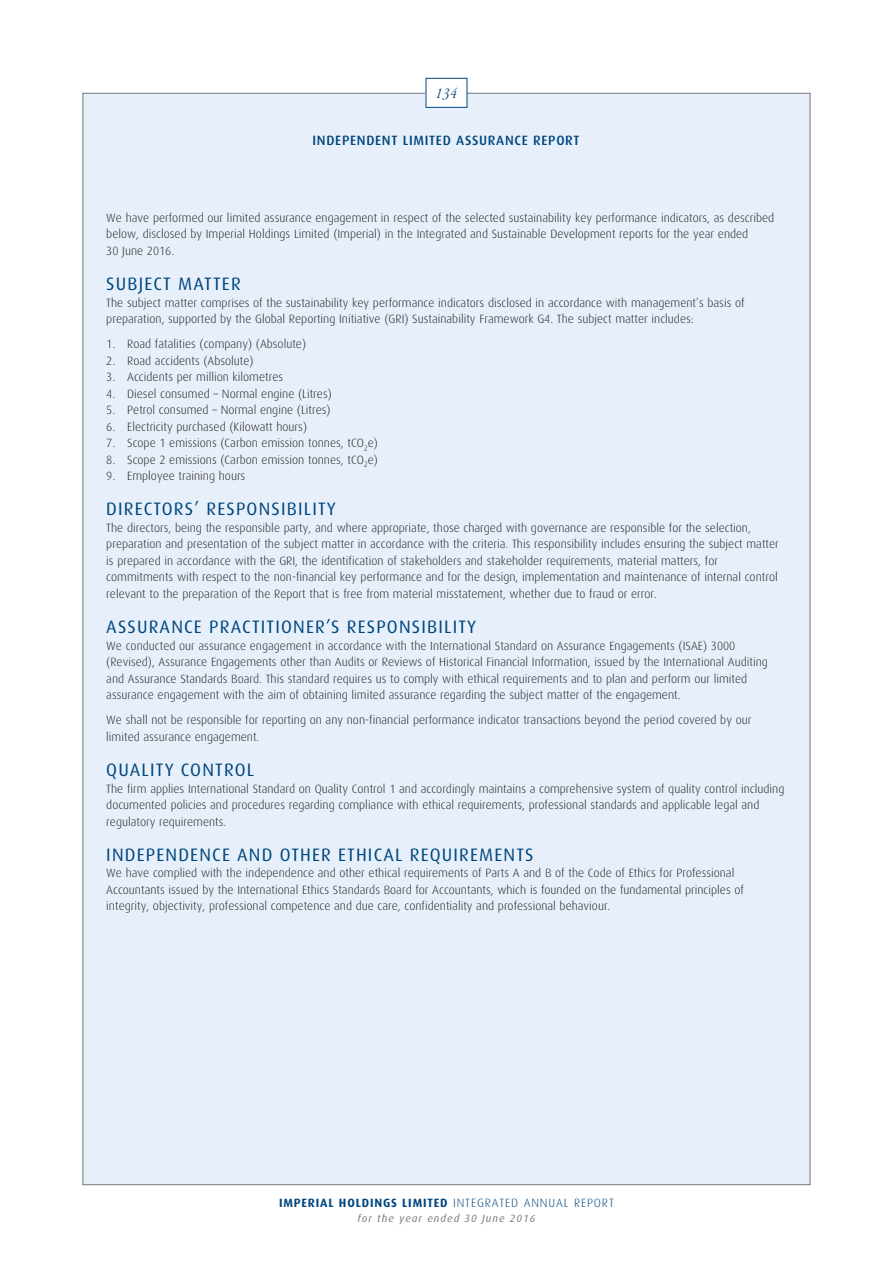
<style>
.page{position:relative;width:893px;height:1263px;background:#fff}
.page>*{position:absolute;margin:0;border:0;box-sizing:border-box;transform-origin:0 0}
.t1{font:18px "Dax";letter-spacing:.065em;color:#00467f}
.t2{font:italic 300 condensed 15px "ITC Garamond Std";color:#00467f}
.t3{font:500 13.5px "Dax";letter-spacing:.05em;color:#00467f}
.t4{font:300 12px/16.5px "Dax";color:#231f20}
.t5{font:700 12px "Dax";letter-spacing:.07em;color:#00467f}
.t6{font:italic 10.5px "Dax";letter-spacing:.1em;color:#77787b}
.s1{font-weight:300}
</style>
<div class="page">
<div style="left:83px;top:93px;width:727px;height:1092px;background:#e7f0fa"></div>
<div style="left:426px;top:78px;width:41px;height:29px;background:#fff"></div>
<div style="left:426px;top:78px;width:41px;height:30px;border:1px solid #00467f"></div>
<p class="t2" style="left:436px;top:84px;width:23px">134</p>
<p class="t3" style="left:313px;top:134px;width:269px">INDEPENDENT LIMITED ASSURANCE REPORT</p>
<p class="t4" style="left:106px;top:210px;width:669px">We have performed our limited assurance engagement in respect of the selected sustainability key performance indicators, as described below, disclosed by Imperial Holdings Limited (Imperial) in the Integrated and Sustainable Development reports for the year ended<br>30 June 2016.</p>
<h1 class="t1" style="left:106px;top:275px;width:136px">SUBJECT MATTER</h1>
<p class="t4" style="left:106px;top:295px;width:640px">The subject matter comprises of the sustainability key performance indicators disclosed in accordance with management’s basis of preparation, supported by the Global Reporting Initiative (GRI) Sustainability Framework G4. The subject matter includes:</p>
<p class="t4" style="left:106px;top:336px;width:201px">1. Road fatalities (company) (Absolute)</p>
<p class="t4" style="left:106px;top:353px;width:149px">2. Road accidents (Absolute)</p>
<p class="t4" style="left:106px;top:369px;width:178px">3. Accidents per million kilometres</p>
<p class="t4" style="left:106px;top:386px;width:227px">4. Diesel consumed – Normal engine (Litres)</p>
<p class="t4" style="left:106px;top:402px;width:226px">5. Petrol consumed – Normal engine (Litres)</p>
<p class="t4" style="left:106px;top:419px;width:202px">6. Electricity purchased (Kilowatt hours)</p>
<p class="t4" style="left:106px;top:435px;width:273px">7. Scope 1 emissions (Carbon emission tonnes, tCO<sub>2</sub>e)</p>
<p class="t4" style="left:106px;top:452px;width:273px">8. Scope 2 emissions (Carbon emission tonnes, tCO<sub>2</sub>e)</p>
<p class="t4" style="left:106px;top:468px;width:141px">9. Employee training hours</p>
<h1 class="t1" style="left:106px;top:500px;width:231px">DIRECTORS’ RESPONSIBILITY</h1>
<p class="t4" style="left:106px;top:520px;width:674px">The directors, being the responsible party, and where appropriate, those charged with governance are responsible for the selection, preparation and presentation of the subject matter in accordance with the criteria. This responsibility includes ensuring the subject matter is prepared in accordance with the GRI, the identification of stakeholders and stakeholder requirements, material matters, for commitments with respect to the non-financial key performance and for the design, implementation and maintenance of internal control relevant to the preparation of the Report that is free from material misstatement, whether due to fraud or error.</p>
<h1 class="t1" style="left:106px;top:618px;width:371px">ASSURANCE PRACTITIONER’S RESPONSIBILITY</h1>
<p class="t4" style="left:106px;top:638px;width:663px">We conducted our assurance engagement in accordance with the International Standard on Assurance Engagements (ISAE) 3000 (Revised), Assurance Engagements other than Audits or Reviews of Historical Financial Information, issued by the International Auditing and Assurance Standards Board. This standard requires us to comply with ethical requirements and to plan and perform our limited assurance engagement with the aim of obtaining limited assurance regarding the subject matter of the engagement.</p>
<p class="t4" style="left:106px;top:712px;width:647px">We shall not be responsible for reporting on any non-financial performance indicator transactions beyond the period covered by our limited assurance engagement.</p>
<h1 class="t1" style="left:106px;top:761px;width:149px">QUALITY CONTROL</h1>
<p class="t4" style="left:106px;top:781px;width:680px">The firm applies International Standard on Quality Control 1 and accordingly maintains a comprehensive system of quality control including documented policies and procedures regarding compliance with ethical requirements, professional standards and applicable legal and regulatory requirements.</p>
<h1 class="t1" style="left:106px;top:846px;width:429px">INDEPENDENCE AND OTHER ETHICAL REQUIREMENTS</h1>
<p class="t4" style="left:106px;top:865px;width:639px">We have complied with the independence and other ethical requirements of Parts A and B of the Code of Ethics for Professional<br>Accountants issued by the International Ethics Standards Board for Accountants, which is founded on the fundamental principles of integrity, objectivity, professional competence and due care, confidentiality and professional behaviour.</p>
<p class="t5" style="left:279px;top:1197px;width:336px">IMPERIAL HOLDINGS LIMITED <span class="s1">INTEGRATED ANNUAL REPORT</span></p>
<p class="t6" style="left:358px;top:1214px;width:179px">for the year ended 30 June 2016</p>
</div>
